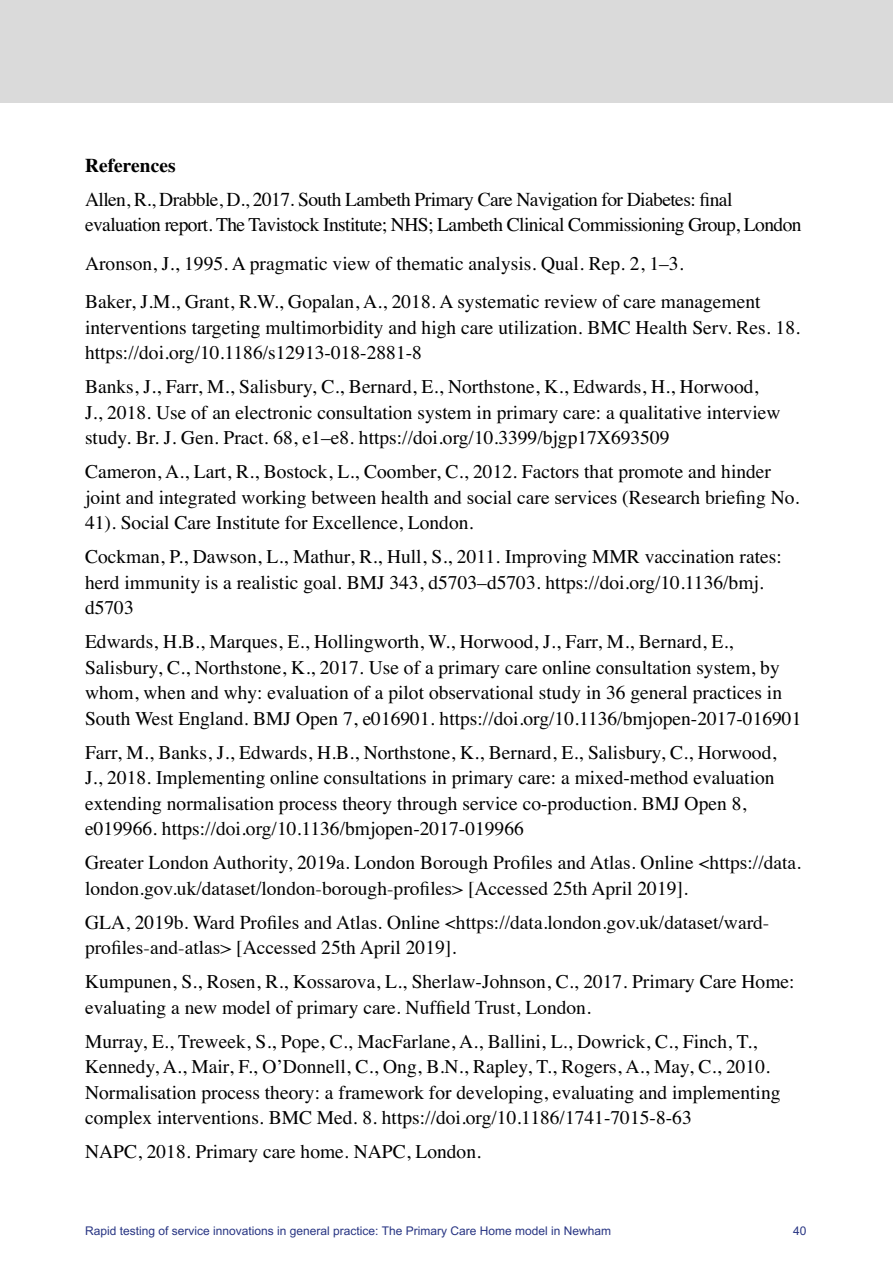
<style>
.page{position:relative;width:893px;height:1263px;background:#fff}
.page>*{position:absolute;margin:0;border:0;box-sizing:border-box;transform-origin:0 0}
.t1{font:19.5px/25.5px "Times";color:#000}
.t2{font:19.5px/25.5px "Times Roman 2";color:#000}
.t3{font:19.5px "Times Roman 2";letter-spacing:-.03em;color:#000}
.t4{font:19.5px "Times Bold 2";color:#000}
.t5{font:12px "Arial";color:#283583}
</style>
<div class="page">
<div style="left:0;top:0;width:893px;height:102px;background:#dadada"></div>
<p class="t4" style="left:85px;top:147px;width:92px">References</p>
<p class="t3" style="left:85px;top:181px;width:649px">Allen, R., Drabble, D., 2017. South Lambeth Primary Care Navigation for Diabetes: final</p>
<p class="t1" style="left:85px;top:204px;width:718px;line-height:38.2px">evaluation report. The Tavistock Institute; NHS; Lambeth Clinical Commissioning Group, London<br>Aronson, J., 1995. A pragmatic view of thematic analysis. Qual. Rep. 2, 1–3.<br>Baker, J.M., Grant, R.W., Gopalan, A., 2018. A systematic review of care management</p>
<p class="t1" style="left:85px;top:313px;width:716px">interventions targeting multimorbidity and high care utilization. BMC Health Serv. Res. 18. https://doi.org/10.1186/s12913-018-2881-8</p>
<p class="t1" style="left:85px;top:372px;width:697px">Banks, J., Farr, M., Salisbury, C., Bernard, E., Northstone, K., Edwards, H., Horwood,<br>J., 2018. Use of an electronic consultation system in primary care: a qualitative interview study. Br. J. Gen. Pract. 68, e1–e8. https://doi.org/10.3399/bjgp17X693509</p>
<p class="t1" style="left:85px;top:457px;width:687px">Cameron, A., Lart, R., Bostock, L., Coomber, C., 2012. Factors that promote and hinder</p>
<p class="t2" style="left:85px;top:483px;width:716px">joint and integrated working between health and social care services (Research briefing No.</p>
<p class="t1" style="left:85px;top:504px;width:698px;line-height:34px">41). Social Care Institute for Excellence, London.<br>Cockman, P., Dawson, L., Mathur, R., Hull, S., 2011. Improving MMR vaccination rates:</p>
<p class="t1" style="left:85px;top:568px;width:680px">herd immunity is a realistic goal. BMJ 343, d5703–d5703. https://doi.org/10.1136/bmj. d5703</p>
<p class="t1" style="left:85px;top:627px;width:718px">Edwards, H.B., Marques, E., Hollingworth, W., Horwood, J., Farr, M., Bernard, E., Salisbury, C., Northstone, K., 2017. Use of a primary care online consultation system, by whom, when and why: evaluation of a pilot observational study in 36 general practices in South West England. BMJ Open 7, e016901. https://doi.org/10.1136/bmjopen-2017-016901</p>
<p class="t1" style="left:85px;top:738px;width:693px">Farr, M., Banks, J., Edwards, H.B., Northstone, K., Bernard, E., Salisbury, C., Horwood, J., 2018. Implementing online consultations in primary care: a mixed-method evaluation extending normalisation process theory through service co-production. BMJ Open 8, e019966. https://doi.org/10.1136/bmjopen-2017-019966</p>
<p class="t2" style="left:85px;top:848px;width:718px">Greater London Authority, 2019a. London Borough Profiles and Atlas. Online &lt;https://data. london.gov.uk/dataset/london-borough-profiles&gt; [Accessed 25th April 2019].</p>
<p class="t2" style="left:85px;top:908px;width:686px">GLA, 2019b. Ward Profiles and Atlas. Online &lt;https://data.london.gov.uk/dataset/ward&shy;profiles-and-atlas&gt; [Accessed 25th April 2019].</p>
<p class="t1" style="left:85px;top:967px;width:711px">Kumpunen, S., Rosen, R., Kossarova, L., Sherlaw-Johnson, C., 2017. Primary Care Home:</p>
<p class="t2" style="left:85px;top:993px;width:507px">evaluating a new model of primary care. Nuffield Trust, London.</p>
<p class="t1" style="left:85px;top:1027px;width:697px">Murray, E., Treweek, S., Pope, C., MacFarlane, A., Ballini, L., Dowrick, C., Finch, T., Kennedy, A., Mair, F., O’Donnell, C., Ong, B.N., Rapley, T., Rogers, A., May, C., 2010.<br>Normalisation process theory: a framework for developing, evaluating and implementing complex interventions. BMC Med. 8. https://doi.org/10.1186/1741-7015-8-63</p>
<p class="t1" style="left:85px;top:1137px;width:397px">NAPC, 2018. Primary care home. NAPC, London.</p>
<p class="t5" style="left:85px;top:1223px;width:527px">Rapid testing of service innovations in general practice: The Primary Care Home model in Newham</p>
<p class="t5" style="left:793px;top:1223px;width:15px">40</p>
</div>
